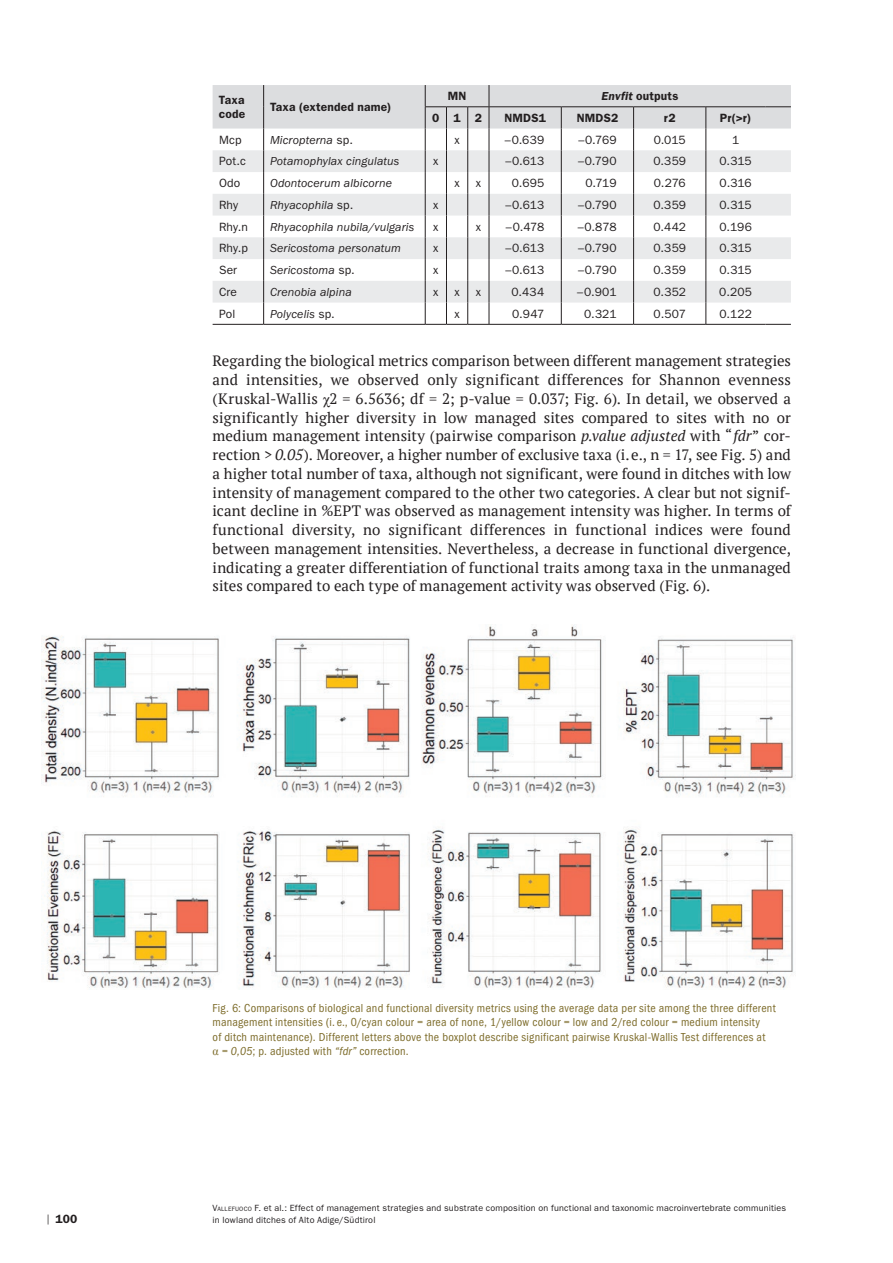
<style>
.page{position:relative;width:893px;height:1263px;background:#fff}
.page>*{position:absolute;margin:0;border:0;box-sizing:border-box;transform-origin:0 0}
.t1{font:15px/18.8px "PT Serif";letter-spacing:.005em;color:#231f20;text-align:justify}
.t2{font:condensed 12px/14.2px "ITC Franklin Gothic Std";letter-spacing:.02em;color:#7e6d2c}
.t3{font:12px "ITC Franklin Gothic Std";letter-spacing:.005em;color:#231f20}
.t4{font:italic 12px "ITC Franklin Gothic Std";letter-spacing:.01em;color:#231f20}
.t5{font:600 12px/13.5px "ITC Franklin Gothic Std";letter-spacing:.015em;color:#231f20}
.t6{font:9px/12px "ITC Franklin Gothic Std";letter-spacing:.02em;color:#231f20}
.s1{font-style:italic}
.s2{font-style:normal}
.s3{font-family:"Times New Roman"}
.s4{font-family:"Times New Roman";font-stretch:normal}
.s5{font-family:"PT Serif";font-weight:400}
.s6{font-style:inherit}
.s7{font-size:6.3px}
</style>
<div class="page">
<svg style="left:213px;top:85px;width:578px;height:240px"></svg>
<img style="left:41px;top:625px;width:753px;height:364px">
<p class="t5" style="left:219px;top:93px;width:28px">Taxa code</p>
<p class="t5" style="left:270px;top:100px;width:123px">Taxa (extended name)</p>
<p class="t5" style="left:448px;top:89px;width:20px">MN</p>
<p class="t5" style="left:601px;top:89px;width:78px"><span class="s1">Envfit</span> outputs</p>
<p class="t5" style="left:432px;top:111px;width:51px">012</p>
<p class="t5" style="left:504px;top:111px;width:43px">NMDS1</p>
<p class="t5" style="left:577px;top:111px;width:43px">NMDS2</p>
<p class="t5" style="left:664px;top:111px;width:13px">r2</p>
<p class="t5" style="left:720px;top:111px;width:33px">Pr(&gt;r)</p>
<p class="t3" style="left:219px;top:133px;width:24px">Mcp</p>
<p class="t4" style="left:270px;top:133px;width:84px">Micropterna <span class="s2">sp.</span></p>
<p class="t3" style="left:454px;top:133px;width:7px">x</p>
<p class="t3" style="left:505px;top:133px;width:41px">–0.639</p>
<p class="t3" style="left:578px;top:133px;width:40px">–0.769</p>
<p class="t3" style="left:654px;top:133px;width:34px">0.015</p>
<p class="t3" style="left:732px;top:133px;width:9px">1</p>
<p class="t3" style="left:219px;top:154px;width:28px">Pot.c</p>
<p class="t4" style="left:270px;top:155px;width:131px">Potamophylax cingulatus</p>
<p class="t3" style="left:433px;top:154px;width:7px">x</p>
<p class="t3" style="left:505px;top:154px;width:40px">–0.613</p>
<p class="t3" style="left:578px;top:154px;width:40px">–0.790</p>
<p class="t3" style="left:653px;top:154px;width:34px">0.359</p>
<p class="t3" style="left:719px;top:154px;width:34px">0.315</p>
<p class="t3" style="left:219px;top:176px;width:23px">Odo</p>
<p class="t4" style="left:270px;top:176px;width:124px">Odontocerum albicorne</p>
<p class="t3" style="left:454px;top:176px;width:7px">x</p>
<p class="t3" style="left:476px;top:176px;width:7px">x</p>
<p class="t3" style="left:512px;top:176px;width:34px">0.695</p>
<p class="t3" style="left:585px;top:176px;width:33px">0.719</p>
<p class="t3" style="left:654px;top:176px;width:33px">0.276</p>
<p class="t3" style="left:720px;top:176px;width:34px">0.316</p>
<p class="t3" style="left:219px;top:198px;width:21px">Rhy</p>
<p class="t4" style="left:270px;top:198px;width:85px">Rhyacophila <span class="s2">sp.</span></p>
<p class="t3" style="left:433px;top:198px;width:7px">x</p>
<p class="t3" style="left:505px;top:198px;width:40px">–0.613</p>
<p class="t3" style="left:578px;top:198px;width:40px">–0.790</p>
<p class="t3" style="left:653px;top:198px;width:34px">0.359</p>
<p class="t3" style="left:719px;top:198px;width:34px">0.315</p>
<p class="t3" style="left:219px;top:220px;width:30px">Rhy.n</p>
<p class="t4" style="left:270px;top:220px;width:146px">Rhyacophila nubila/vulgaris</p>
<p class="t3" style="left:433px;top:220px;width:7px">x</p>
<p class="t3" style="left:476px;top:220px;width:7px">x</p>
<p class="t3" style="left:506px;top:220px;width:40px">–0.478</p>
<p class="t3" style="left:578px;top:220px;width:40px">–0.878</p>
<p class="t3" style="left:653px;top:220px;width:34px">0.442</p>
<p class="t3" style="left:719px;top:220px;width:34px">0.196</p>
<p class="t3" style="left:219px;top:241px;width:30px">Rhy.p</p>
<p class="t4" style="left:270px;top:242px;width:132px">Sericostoma personatum</p>
<p class="t3" style="left:433px;top:241px;width:7px">x</p>
<p class="t3" style="left:505px;top:241px;width:40px">–0.613</p>
<p class="t3" style="left:578px;top:241px;width:40px">–0.790</p>
<p class="t3" style="left:653px;top:241px;width:34px">0.359</p>
<p class="t3" style="left:719px;top:241px;width:34px">0.315</p>
<p class="t3" style="left:219px;top:263px;width:20px">Ser</p>
<p class="t4" style="left:270px;top:263px;width:86px">Sericostoma <span class="s2">sp.</span></p>
<p class="t3" style="left:433px;top:263px;width:7px">x</p>
<p class="t3" style="left:505px;top:263px;width:40px">–0.613</p>
<p class="t3" style="left:578px;top:263px;width:40px">–0.790</p>
<p class="t3" style="left:653px;top:263px;width:34px">0.359</p>
<p class="t3" style="left:719px;top:263px;width:34px">0.315</p>
<p class="t3" style="left:219px;top:285px;width:20px">Cre</p>
<p class="t4" style="left:270px;top:285px;width:83px">Crenobia alpina</p>
<p class="t3" style="left:433px;top:285px;width:7px">x</p>
<p class="t3" style="left:454px;top:285px;width:7px">x</p>
<p class="t3" style="left:476px;top:285px;width:7px">x</p>
<p class="t3" style="left:511px;top:285px;width:34px">0.434</p>
<p class="t3" style="left:577px;top:285px;width:41px">–0.901</p>
<p class="t3" style="left:653px;top:285px;width:34px">0.352</p>
<p class="t3" style="left:719px;top:285px;width:34px">0.205</p>
<p class="t3" style="left:219px;top:307px;width:18px">Pol</p>
<p class="t4" style="left:270px;top:307px;width:66px">Polycelis <span class="s2">sp.</span></p>
<p class="t3" style="left:454px;top:307px;width:7px">x</p>
<p class="t3" style="left:512px;top:307px;width:34px">0.947</p>
<p class="t3" style="left:584px;top:307px;width:34px">0.321</p>
<p class="t3" style="left:654px;top:307px;width:34px">0.507</p>
<p class="t3" style="left:719px;top:307px;width:34px">0.122</p>
<p class="t1" style="left:213px;top:351px;width:580px">Regarding the biological metrics comparison between different management strategies and intensities, we observed only significant differences for Shannon evenness (Kruskal-Wallis <span class="s3">χ</span>2 = 6.5636; df = 2; p-value = 0.037; Fig. 6). In detail, we observed a significantly higher diversity in low managed sites compared to sites with no or medium management intensity (pairwise comparison <span class="s1">p.value adjusted</span> with “<span class="s1">fdr</span>” cor&shy;rection <span class="s1">&gt; 0.05</span>). Moreover, a higher number of exclusive taxa (i.e., n = 17, see Fig. 5) and a higher total number of taxa, although not significant, were found in ditches with low intensity of management compared to the other two categories. A clear but not signif&shy;icant decline in %EPT was observed as management intensity was higher. In terms of functional diversity, no significant differences in functional indices were found between management intensities. Nevertheless, a decrease in functional divergence, indicating a greater differentiation of functional traits among taxa in the unmanaged sites compared to each type of management activity was observed (Fig. 6).</p>
<p class="t2" style="left:213px;top:1001px;width:565px">Fig. 6: Comparisons of biological and functional diversity metrics using the average data per site among the three different management intensities (i. e., 0/cyan colour = area of none, 1/yellow colour = low and 2/red colour = medium intensity<br>of ditch maintenance). Different letters above the boxplot describe significant pairwise Kruskal-Wallis Test differences at<br><span class="s4">α</span> <span class="s1">= 0,05</span>; p. adjusted with <span class="s1">“fdr”</span> correction.</p>
<p class="t5" style="left:47px;top:1212px;width:32px"><span class="s5">|</span> 100</p>
<p class="t6" style="left:213px;top:1201px;width:575px"><span class="s6">V</span><span class="s7">ALLEFUOCO</span> F. et al.: Effect of management strategies and substrate composition on functional and taxonomic macroinvertebrate communities in lowland ditches of Alto Adige/Südtirol</p>
</div>
